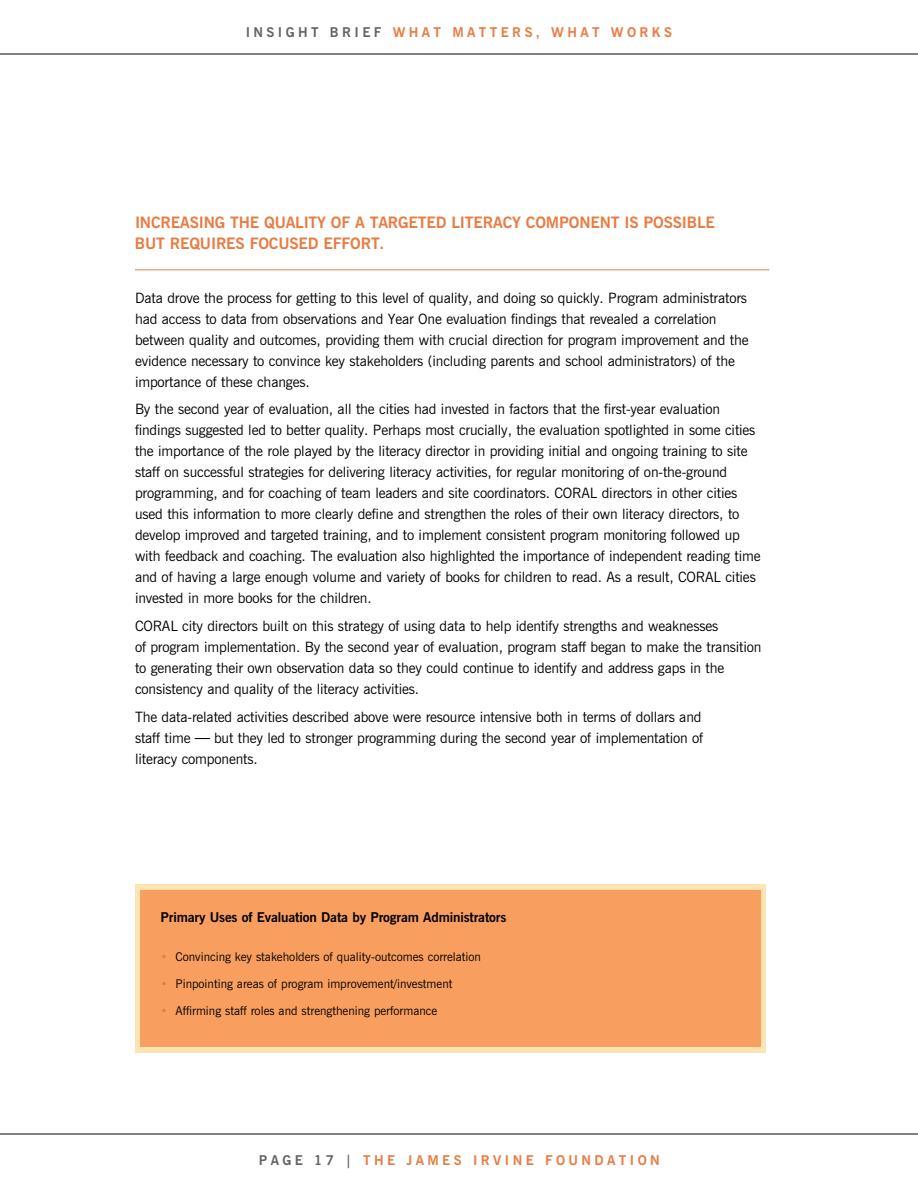
<style>
.page{position:relative;width:918px;height:1188px;background:#fff}
.page>*{position:absolute;margin:0;border:0;box-sizing:border-box;transform-origin:0 0}
.t1{font:700 15.75px "News Gothic BT";letter-spacing:-.01em;color:#e87c42}
.t2{font:14.25px/21px "News Gothic BT";letter-spacing:-.01em;color:#000}
.t3{font:700 13.5px "News Gothic BT";letter-spacing:.25em;color:#e87c42}
.t4{font:700 13.5px "News Gothic BT";letter-spacing:-.01em;color:#000}
.t5{font:700 13.5px "News Gothic BT";color:#636467}
.t6{font:12px "News Gothic BT";color:#000}
.s1{color:#636467}
.s2{font-family:"New Baskerville";font-size:15.3px}
.s3{color:#e87c42}
</style>
<div class="page">
<div style="left:135px;top:885px;width:631px;height:168px;background:#ffe4b3"></div>
<div style="left:140px;top:890px;width:621px;height:156px;background:#f89e5f"></div>
<hr style="left:0;top:54px;width:918px;height:1px;background:#000">
<hr style="left:0;top:1134px;width:918px;height:1px;background:#000">
<hr style="left:135px;top:270px;width:635px;height:1px;background:#e87c42">
<p class="t3" style="left:246px;top:24px;width:428px"><span class="s1">INSIGHT BRIEF</span> WHAT MATTERS, WHAT WORKS</p>
<p class="t1" style="left:135px;top:213px;width:16px">INCREASING</p>
<p class="t1" style="left:230px;top:213px;width:11px">THE</p>
<p class="t1" style="left:264px;top:213px;width:31px">QUALIT</p>
<p class="t1" style="left:317px;top:213px;width:63px">Y OF ATARGETE</p>
<p class="t1" style="left:436px;top:213px;width:26px">D LITERAC</p>
<p class="t1" style="left:512px;top:213px;width:25px">Y COMPONENT</p>
<p class="t1" style="left:624px;top:213px;width:29px">IS POSSIBLE</p>
<p class="t1" style="left:135px;top:234px;width:86px">BUT REQUIRES</p>
<p class="t1" style="left:250px;top:234px;width:84px">FOCUSED EFFORT</p>
<p class="t1" style="left:380px;top:234px;width:6px">.</p>
<p class="t2" style="left:135px;top:287px;width:615px">Data drove the process for getting to this level of quality, and doing so quickly. Program administrators had access to data from observations and Year One evaluation findings that revealed a correlation between quality and outcomes, providing them with crucial direction for program improvement and the evidence necessary to convince key stakeholders (including parents and school administrators) of the importance of these changes.</p>
<p class="t2" style="left:135px;top:399px;width:627px">By the second year of evaluation, all the cities had invested in factors that the first-year evaluation findings suggested led to better quality. Perhaps most crucially, the evaluation spotlighted in some cities the importance of the role played by the literacy director in providing initial and ongoing training to site staff on successful strategies for delivering literacy activities, for regular monitoring of on-the-ground programming, and for coaching of team leaders and site coordinators. CORAL directors in other cities used this information to more clearly define and strengthen the roles of their own literacy directors, to develop improved and targeted training, and to implement consistent program monitoring followed up with feedback and coaching. The evaluation also highlighted the importance of independent reading time and of having a large enough volume and variety of books for children to read. As a result, CORAL cities invested in more books for the children.</p>
<p class="t2" style="left:135px;top:615px;width:628px">CORAL city directors built on this strategy of using data to help identify strengths and weaknesses<br>of program implementation. By the second year of evaluation, program staff began to make the transition to generating their own observation data so they could continue to identify and address gaps in the consistency and quality of the literacy activities.</p>
<p class="t2" style="left:135px;top:706px;width:570px">The data-related activities described above were resource intensive both in terms of dollars and staff time <span class="s2">—</span> but they led to stronger programming during the second year of implementation of literacy components.</p>
<p class="t4" style="left:160px;top:909px;width:347px">PRIMARY USES OF EVALUATION DATA BY PROGRAM ADMINISTRATORS</p>
<p class="t6" style="left:160px;top:949px;width:322px"><span class="s3">•</span> Convincing key stakeholders of quality-outcomes correlation</p>
<p class="t6" style="left:160px;top:976px;width:293px"><span class="s3">•</span> Pinpointing areas of program improvement/investment</p>
<p class="t6" style="left:160px;top:1004px;width:278px"><span class="s3">•</span> Affirming staff roles and strengthening performance</p>
<p class="t5" style="left:259px;top:1152px;width:12px">PAGE</p>
<p class="t5" style="left:314px;top:1152px;width:61px">17 | <span class="s3">THE</span></p>
<p class="t3" style="left:407px;top:1152px;width:22px">JAMES</p>
<p class="t3" style="left:473px;top:1152px;width:42px">IR VINE</p>
<p class="t3" style="left:545px;top:1152px;width:74px">FO UNDATION</p>
</div>
